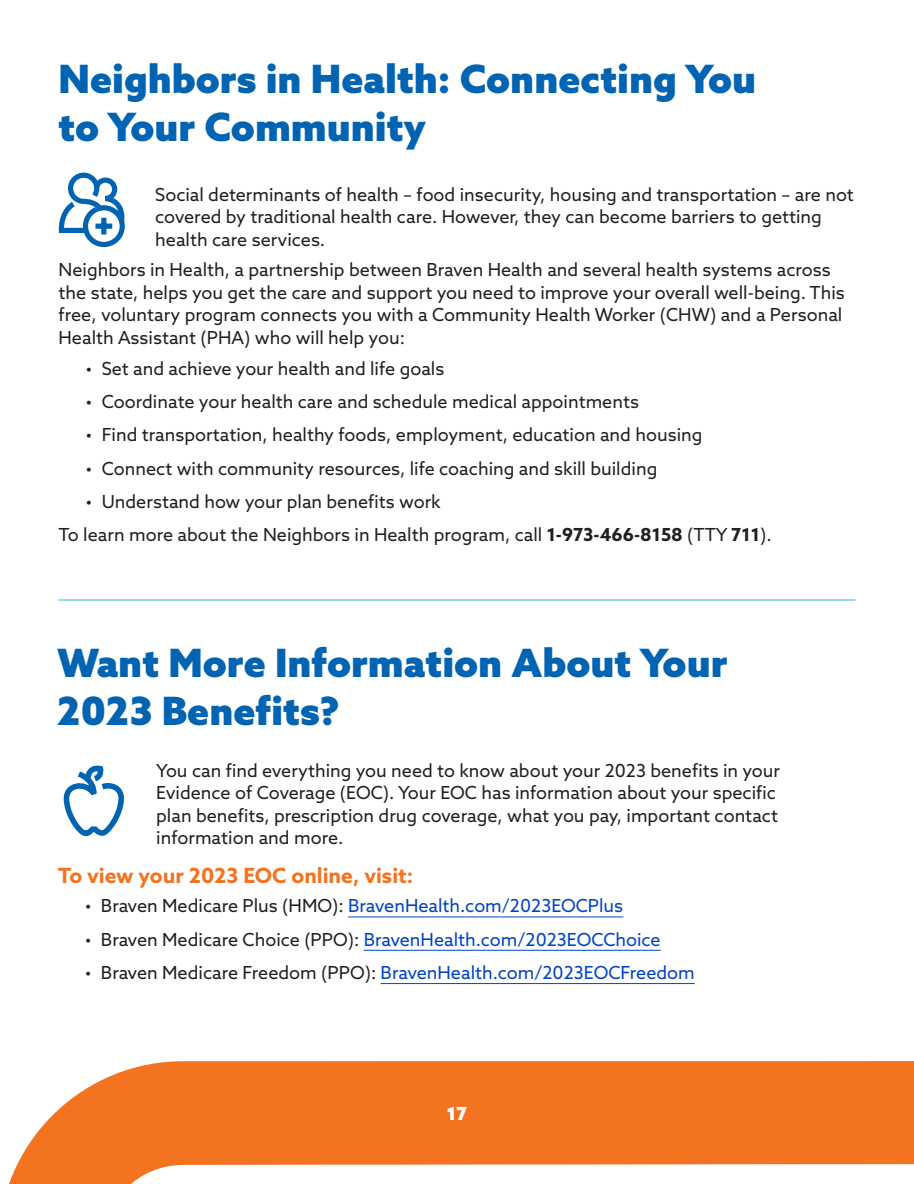
<style>
.page{position:relative;width:914px;height:1184px;background:#fff}
.page>*{position:absolute;margin:0;border:0;box-sizing:border-box;transform-origin:0 0}
.Headline{font:900 39px/48px "Azo Sans";color:#0164b2}
.Subhead{font:700 21px "Azo Sans";color:#f47321}
.Body{font:18px/22.5px "Azo Sans";color:#231f20}
.t1{font:18px "Azo Sans";color:#0043c5}
.Subhead-2{font:900 18px "Azo Sans";color:#fff}
.s1{font-weight:700}
.s2{color:#231f20}
</style>
<div class="page">
<svg style="left:9px;top:1061px;width:899px;height:123px;fill:#f47321"></svg>
<hr style="left:348px;top:916px;width:275px;height:1px;background:#0043c5">
<hr style="left:364px;top:949px;width:296px;height:1px;background:#0043c5">
<hr style="left:380px;top:983px;width:314px;height:1px;background:#0043c5">
<hr style="left:58px;top:599px;width:797px;height:1px;background:#00aee9">
<svg style="left:58px;top:172px;width:67px;height:76px"></svg>
<svg style="left:66px;top:766px;width:58px;height:71px"></svg>
<svg style="left:908px;top:1061px;width:6px;height:104px"></svg>
<p class="Headline" style="left:58px;top:54px;width:699px">Neighbors in Health: Connecting You to Your Community</p>
<p class="Body" style="left:155px;top:183px;width:700px">Social determinants of health – food insecurity, housing and transportation – are not covered by traditional health care. However, they can become barriers to getting health care services.</p>
<p class="Body" style="left:58px;top:258px;width:787px">Neighbors in Health, a partnership between Braven Health and several health systems across the state, helps you get the care and support you need to improve your overall well-being. This free, voluntary program connects you with a Community Health Worker (CHW) and a Personal Health Assistant (PHA) who will help you:</p>
<p class="Body" style="left:86px;top:357px;width:360px">• Set and achieve your health and life goals</p>
<p class="Body" style="left:86px;top:390px;width:555px">• Coordinate your health care and schedule medical appointments</p>
<p class="Body" style="left:86px;top:423px;width:618px">• Find transportation, healthy foods, employment, education and housing</p>
<p class="Body" style="left:86px;top:456px;width:573px">• Connect with community resources, life coaching and skill building</p>
<p class="Body" style="left:86px;top:490px;width:357px">• Understand how your plan benefits work</p>
<p class="Body" style="left:58px;top:523px;width:714px">To learn more about the Neighbors in Health program, call <span class="s1">1-973-466-8158</span> (TTY <span class="s1">711</span>).</p>
<p class="Headline" style="left:57px;top:638px;width:672px">Want More Information About Your<br>2023 Benefits?</p>
<p class="Body" style="left:156px;top:759px;width:625px">You can find everything you need to know about your 2023 benefits in your Evidence of Coverage (EOC). Your EOC has information about your specific plan benefits, prescription drug coverage, what you pay, important contact information and more.</p>
<p class="Subhead" style="left:58px;top:861px;width:357px">To view your 2023 EOC online, visit:</p>
<p class="t1" style="left:85px;top:894px;width:540px"><span class="s2">• Braven Medicare Plus (HMO):</span> BravenHealth.com/2023EOCPlus</p>
<p class="t1" style="left:85px;top:927px;width:577px"><span class="s2">• Braven Medicare Choice (PPO):</span> BravenHealth.com/2023EOCChoice</p>
<p class="t1" style="left:85px;top:960px;width:611px"><span class="s2">• Braven Medicare Freedom (PPO):</span> BravenHealth.com/2023EOCFreedom</p>
<p class="Subhead-2" style="left:447px;top:1101px;width:22px">17</p>
</div>
